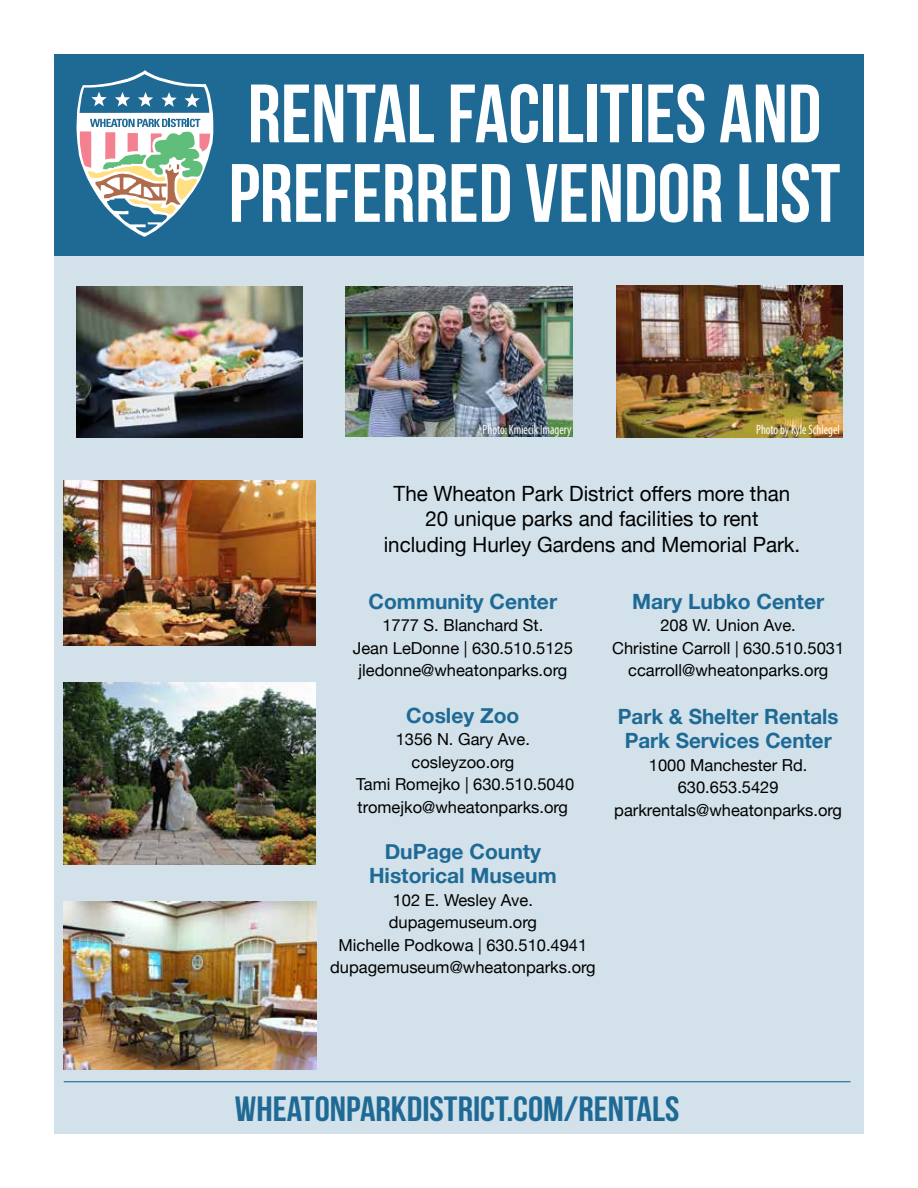
<style>
.page{position:relative;width:918px;height:1188px;background:#fff}
.page>*{position:absolute;margin:0;border:0;box-sizing:border-box;transform-origin:0 0}
.t1{font:82.5px/79.5px "Bebas Neue";color:#fff}
.t2{font:35.1px "Bebas Neue";color:#1f6a95;scale:1.09 1}
.t3{font:21px/25.5px "Helvetica Neue";color:#000;text-align:center}
.t4{font:700 21px/24px "Helvetica Neue";color:#1f6a95;text-align:center}
.t5{font:16.5px/22.5px "Helvetica Neue";color:#000;text-align:center}
.t6{font:condensed 13.5px "Myriad Pro";color:#fff;scale:.9 1}
</style>
<div class="page">
<div style="left:54px;top:54px;width:810px;height:405px;background:#1f6a95"></div>
<svg style="left:77px;top:70px;width:136px;height:167px"></svg>
<div style="left:54px;top:256px;width:810px;height:878px;background:#d2e1ea"></div>
<img style="left:76px;top:286px;width:227px;height:151px">
<img style="left:616px;top:286px;width:226px;height:151px">
<img style="left:63px;top:481px;width:253px;height:164px">
<img style="left:64px;top:902px;width:252px;height:168px">
<img style="left:64px;top:682px;width:251px;height:183px">
<img style="left:345px;top:287px;width:228px;height:150px">
<hr style="left:64px;top:1081px;width:787px;height:1px;background:#1f6a95">
<h1 class="t1" style="left:229px;top:74px;width:613px">RENTAL FACILITIES AND<br>PREFERRED VENDOR LIST</h1>
<p class="t6" style="left:483px;top:421px;width:100px">Photo: Kmiecik Imagery</p>
<p class="t6" style="left:756px;top:422px;width:94px">Photo by Kyle Schlegel</p>
<p class="t3" style="left:384px;top:482px;width:418px">The Wheaton Park District offers more than<br>20 unique parks and facilities to rent including Hurley Gardens and Memorial Park.</p>
<p class="t4" style="left:369px;top:590px;width:190px">Community Center</p>
<p class="t5" style="left:353px;top:615px;width:222px">1777 S. Blanchard St.<br>Jean LeDonne | 630.510.5125 jledonne@wheatonparks.org</p>
<p class="t4" style="left:406px;top:704px;width:115px">Cosley Zoo</p>
<p class="t5" style="left:356px;top:729px;width:219px">1356 N. Gary Ave. cosleyzoo.org<br>Tami Romejko | 630.510.5040 tromejko@wheatonparks.org</p>
<p class="t4" style="left:369px;top:840px;width:189px">DuPage County<br>Historical Museum</p>
<p class="t5" style="left:330px;top:889px;width:267px">102 E. Wesley Ave. dupagemuseum.org<br>Michelle Podkowa | 630.510.4941 dupagemuseum@wheatonparks.org</p>
<p class="t4" style="left:632px;top:590px;width:194px">Mary Lubko Center</p>
<p class="t5" style="left:612px;top:615px;width:233px">208 W. Union Ave.<br>Christine Carroll | 630.510.5031 ccarroll@wheatonparks.org</p>
<p class="t4" style="left:618px;top:705px;width:222px">Park &amp; Shelter Rentals<br>Park Services Center</p>
<p class="t5" style="left:614px;top:754px;width:229px">1000 Manchester Rd.<br>630.653.5429 parkrentals@wheatonparks.org</p>
<h2 class="t2" style="left:235px;top:1089px;width:409px">WHEATONPARKDISTRICT.COM/RENTALS</h2>
</div>
